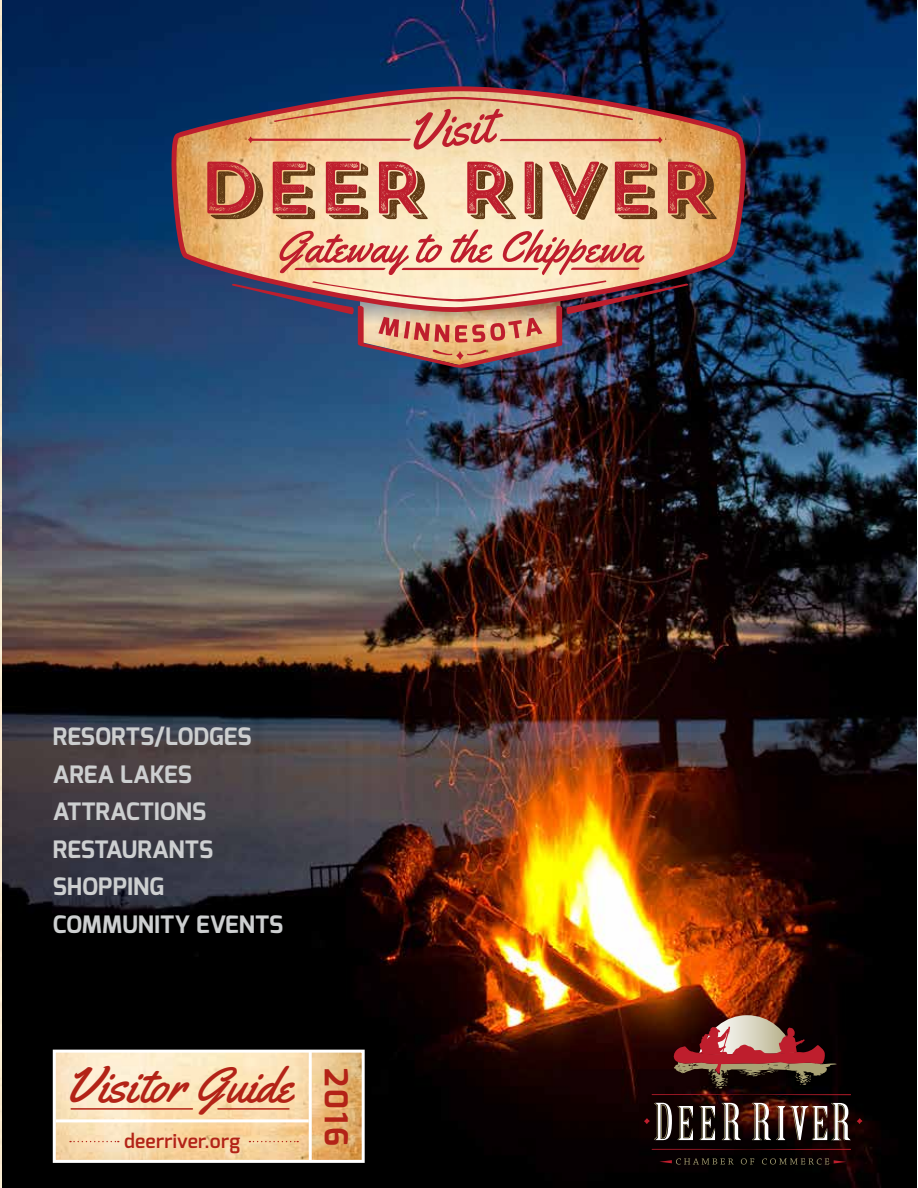
<style>
.page{position:relative;width:918px;height:1188px;background:#fff}
.page>*{position:absolute;margin:0;border:0;box-sizing:border-box;transform-origin:0 0}
.t1{font:49.5px "Yellowtail";color:#b32317}
.t2{font:700 31.5px "Exo";color:#b32317}
.t3{font:700 24px/37.5px "Exo";color:#cdcfd0}
.t4{font:600 19.5px "Exo";letter-spacing:.01em;color:#b32317}
</style>
<div class="page">
<img style="left:0;top:0;width:916px;height:1188px">
<svg style="left:172px;top:86px;width:574px;height:232px;background:#9e8674"></svg>
<svg style="left:248px;top:97px;width:415px;height:53px;background:#d5a17e"></svg>
<img style="left:231px;top:229px;width:459px;height:139px">
<svg style="left:207px;top:162px;width:56px;height:57px;background:#ba654b"></svg>
<svg style="left:273px;top:162px;width:42px;height:57px;background:#b8624e"></svg>
<svg style="left:326px;top:162px;width:42px;height:57px;background:#b96655"></svg>
<svg style="left:379px;top:162px;width:49px;height:57px;background:#c0705e"></svg>
<svg style="left:467px;top:162px;width:49px;height:57px;background:#c07060"></svg>
<svg style="left:525px;top:162px;width:17px;height:57px"></svg>
<svg style="left:549px;top:162px;width:59px;height:58px;background:#d0977c"></svg>
<svg style="left:615px;top:162px;width:42px;height:57px;background:#b7604c"></svg>
<svg style="left:668px;top:162px;width:49px;height:57px;background:#b85b3f"></svg>
<img style="left:57px;top:1054px;width:304px;height:105px">
<div style="left:53px;top:1050px;width:312px;height:113px;border:3px solid #fff"></div>
<hr style="left:56px;top:1119px;width:253px;height:3px;background:#fff">
<hr style="left:309px;top:1051px;width:3px;height:111px;background:#fff">
<hr style="left:71px;top:1108px;width:121px;height:2px;background:#b32317">
<hr style="left:218px;top:1108px;width:71px;height:2px;background:#b32317">
<svg style="left:70px;top:1141px;width:49px;height:1px"></svg>
<svg style="left:249px;top:1141px;width:49px;height:1px"></svg>
<svg style="left:857px;top:1118px;width:5px;height:6px"></svg>
<svg style="left:741px;top:1158px;width:13px;height:7px"></svg>
<svg style="left:762px;top:1158px;width:84px;height:7px"></svg>
<svg style="left:659px;top:1158px;width:75px;height:7px"></svg>
<svg style="left:652px;top:1149px;width:199px;height:1px"></svg>
<svg style="left:652px;top:1015px;width:199px;height:80px;background:#562e29"></svg>
<svg style="left:644px;top:1103px;width:49px;height:37px"></svg>
<svg style="left:699px;top:1106px;width:16px;height:34px"></svg>
<svg style="left:722px;top:1103px;width:19px;height:37px"></svg>
<svg style="left:752px;top:1103px;width:99px;height:37px"></svg>
<p class="t3" style="left:53px;top:718px;width:232px">RESORTS/LODGES<br>AREA LAKES<br>ATTRACTIONS<br>RESTAURANTS<br>SHOPPING<br>COMMUNITY EVENTS</p>
<h1 class="t1" style="left:65px;top:1054px;width:229px">Visitor Guide</h1>
<h2 class="t2" style="left:356px;top:1068px;width:80px;rotate:90deg">2016</h2>
<p class="t4" style="left:124px;top:1129px;width:118px">deerriver.org</p>
</div>
